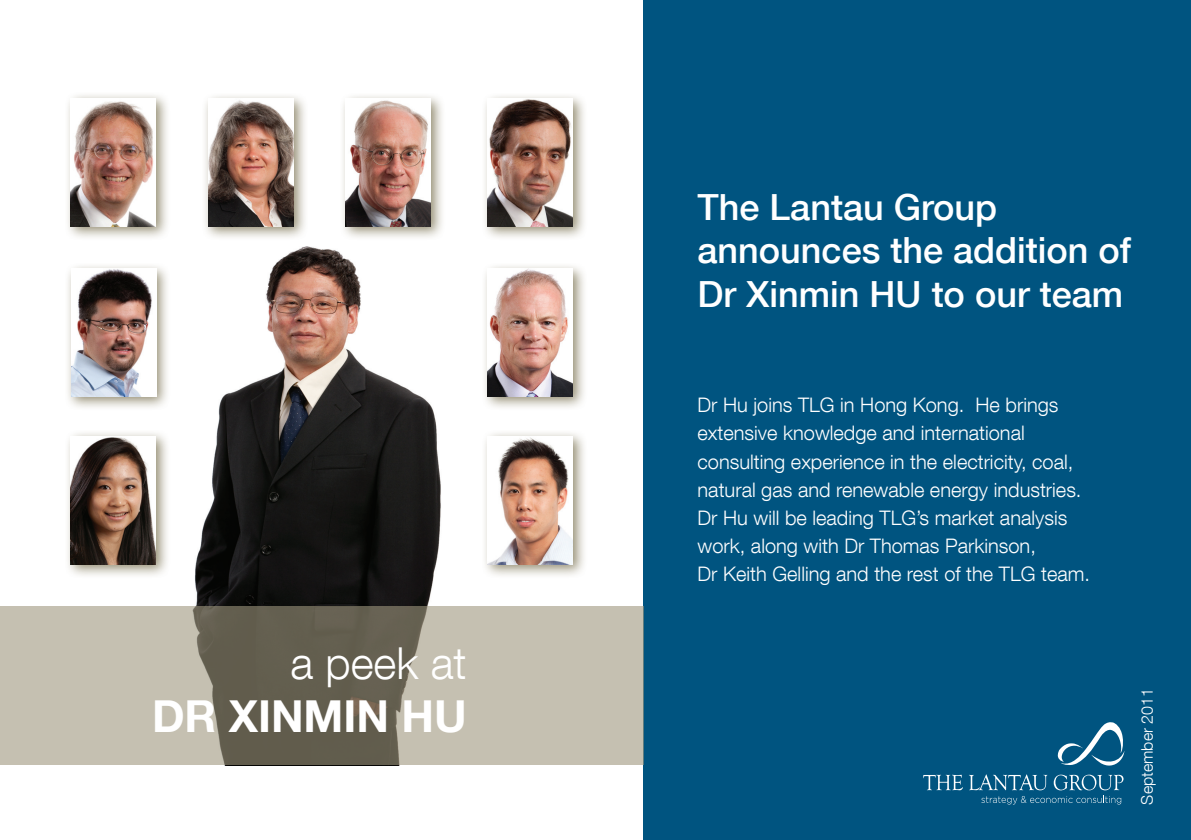
<style>
.page{position:relative;width:1191px;height:840px;background:#fff}
.page>*{position:absolute;margin:0;border:0;box-sizing:border-box;transform-origin:0 0}
.t1{font:700 44px "Helvetica Neue LT Com";color:#fff}
.t2{font:300 44px "Helvetica Neue LT Com";color:#fff}
.t3{font:500 36px/43.2px "Helvetica Neue LT Com";color:#fff}
.t4{font:300 20px/28px "Helvetica Neue LT Com";color:#fff}
.t5{font:300 16px "Helvetica Neue LT Com";color:#fff}
</style>
<div class="page">
<img style="left:109px;top:246px;width:389px;height:519px">
<div style="left:643px;top:0;width:548px;height:839px;background:#005480"></div>
<svg style="left:923px;top:774px;width:40px;height:15px"></svg>
<svg style="left:969px;top:774px;width:78px;height:15px"></svg>
<svg style="left:1053px;top:774px;width:70px;height:15px"></svg>
<svg style="left:981px;top:795px;width:140px;height:9px"></svg>
<svg style="left:1057px;top:722px;width:67px;height:43px"></svg>
<div style="left:64px;top:261px;width:107px;height:149px;background:#736a47;opacity:.75"></div>
<img style="left:71px;top:268px;width:85px;height:128px">
<div style="left:481px;top:92px;width:106px;height:149px;background:#736a47;opacity:.75"></div>
<img style="left:488px;top:99px;width:85px;height:127px">
<div style="left:481px;top:429px;width:106px;height:149px;background:#736a47;opacity:.75"></div>
<img style="left:488px;top:436px;width:85px;height:127px">
<div style="left:64px;top:91px;width:106px;height:149px;background:#736a47;opacity:.75"></div>
<img style="left:71px;top:98px;width:85px;height:128px">
<div style="left:201px;top:92px;width:107px;height:149px;background:#736a47;opacity:.75"></div>
<img style="left:208px;top:99px;width:85px;height:127px">
<div style="left:481px;top:261px;width:106px;height:149px;background:#736a47;opacity:.75"></div>
<img style="left:488px;top:268px;width:85px;height:128px">
<div style="left:339px;top:92px;width:106px;height:149px;background:#736a47;opacity:.75"></div>
<img style="left:346px;top:99px;width:85px;height:127px">
<div style="left:64px;top:429px;width:106px;height:149px;background:#736a47;opacity:.75"></div>
<img style="left:71px;top:436px;width:85px;height:127px">
<svg style="left:0;top:605px;width:643px;height:159px;background:#a6a192"></svg>
<h1 class="t2" style="left:290px;top:636px;width:178px">a peek at</h1>
<h1 class="t1" style="left:152px;top:688px;width:316px">DR XINMIN HU</h1>
<h2 class="t3" style="left:697px;top:185px;width:435px">The Lantau Group announces the addition of<br>Dr Xinmin HU to our team</h2>
<p class="t4" style="left:697px;top:390px;width:394px">Dr Hu joins TLG in Hong Kong. He brings extensive knowledge and international consulting experience in the electricity, coal, natural gas and renewable energy industries.<br>Dr Hu will be leading TLG’s market analysis work, along with Dr Thomas Parkinson,<br>Dr Keith Gelling and the rest of the TLG team.</p>
<p class="t5" style="left:1137px;top:804px;width:118px;rotate:-90deg">September 2011</p>
</div>
